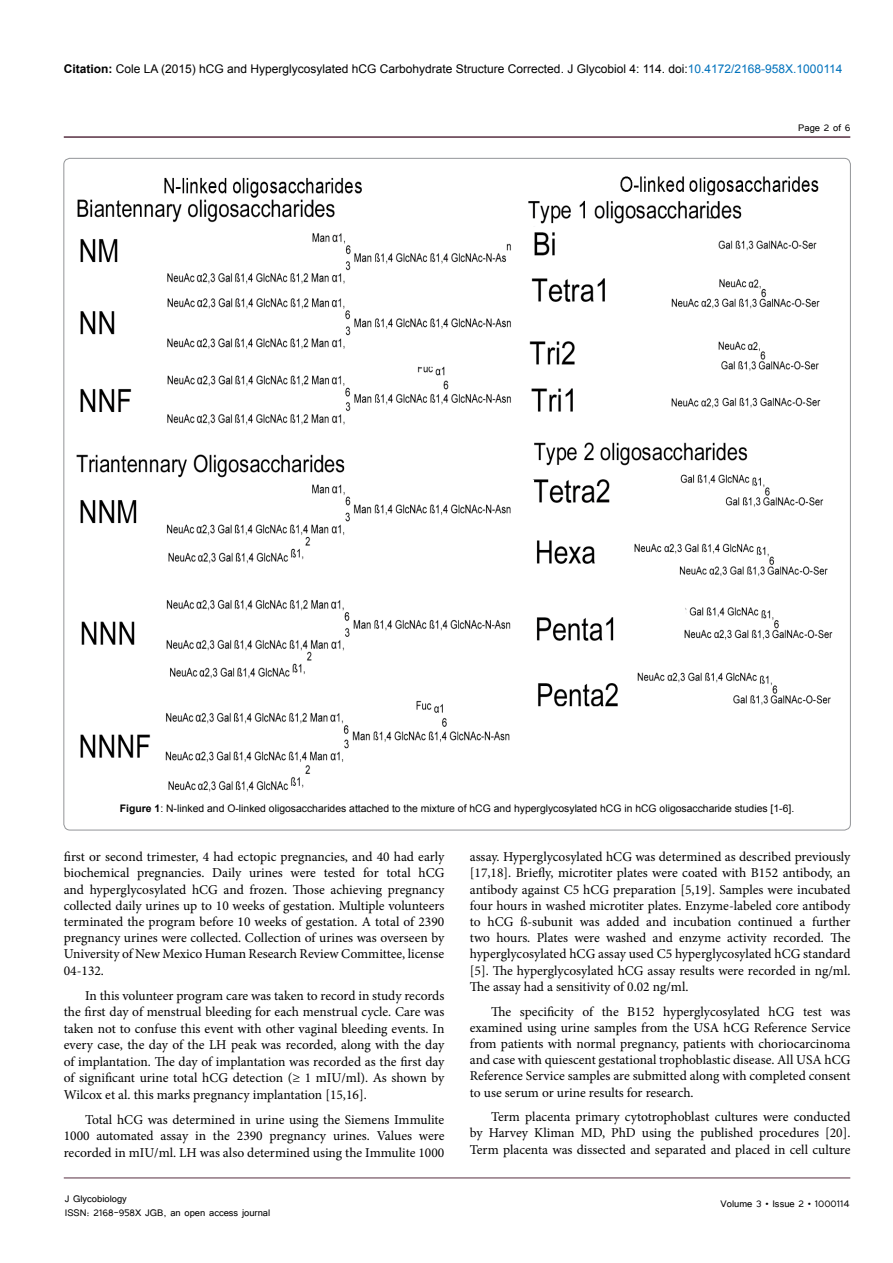
<style>
.page{position:relative;width:893px;height:1263px;background:#fff}
.page>*{position:absolute;margin:0;border:0;box-sizing:border-box;transform-origin:0 0}
.t1{font:13.5px/16.2px "Minion Pro";color:#000;text-align:justify}
.t2{font:12px "Arial";color:#000}
.t3{font:12px/14.4px "Tunga";color:#000}
.t4{font:10.35px "Arial";color:#000}
.s1{font-weight:700}
.s2{color:#0072bc}
</style>
<div class="page">
<hr style="left:64px;top:136px;width:786px;height:2px;background:#572f42">
<hr style="left:64px;top:1178px;width:786px;height:1px;background:#572f42">
<img style="left:77px;top:177px;width:756px;height:615px">
<p class="t2" style="left:64px;top:60px;width:780px"><span class="s1">Citation:</span> Cole LA (2015) hCG and Hyperglycosylated hCG Carbohydrate Structure Corrected. J Glycobiol 4: 114. doi:<span class="s2">10.4172/2168-958X.1000114</span></p>
<p class="t3" style="left:798px;top:119px;width:54px">Page 2 of 6</p>
<p class="t4" style="left:120px;top:801px;width:676px"><span class="s1">Figure 1</span>: N-linked and O-linked oligosaccharides attached to the mixture of hCG and hyperglycosylated hCG in hCG oligosaccharide studies [1-6].</p>
<p class="t1" style="left:64px;top:849px;width:382px">first or second trimester, 4 had ectopic pregnancies, and 40 had early biochemical pregnancies. Daily urines were tested for total hCG and hyperglycosylated hCG and frozen. Those achieving pregnancy collected daily urines up to 10 weeks of gestation. Multiple volunteers terminated the program before 10 weeks of gestation. A total of 2390 pregnancy urines were collected. Collection of urines was overseen by University of New Mexico Human Research Review Committee, license 04-132.</p>
<p class="t1" style="left:64px;top:987px;width:382px;text-indent:21px">In this volunteer program care was taken to record in study records the first day of menstrual bleeding for each menstrual cycle. Care was taken not to confuse this event with other vaginal bleeding events. In every case, the day of the LH peak was recorded, along with the day of implantation. The day of implantation was recorded as the first day of significant urine total hCG detection (≥ 1 mIU/ml). As shown by Wilcox et al. this marks pregnancy implantation [15,16].</p>
<p class="t1" style="left:64px;top:1111px;width:382px;text-indent:21px">Total hCG was determined in urine using the Siemens Immulite 1000 automated assay in the 2390 pregnancy urines. Values were recorded in mIU/ml. LH was also determined using the Immulite 1000</p>
<p class="t3" style="left:65px;top:1190px;width:207px">J Glycobiology<br>ISSN: 2168-958X JGB, an open access journal</p>
<p class="t1" style="left:470px;top:849px;width:382px">assay. Hyperglycosylated hCG was determined as described previously [17,18]. Briefly, microtiter plates were coated with B152 antibody, an antibody against C5 hCG preparation [5,19]. Samples were incubated four hours in washed microtiter plates. Enzyme-labeled core antibody to hCG ß-subunit was added and incubation continued a further two hours. Plates were washed and enzyme activity recorded. The hyperglycosylated hCG assay used C5 hyperglycosylated hCG standard [5]. The hyperglycosylated hCG assay results were recorded in ng/ml.<br>The assay had a sensitivity of 0.02 ng/ml.</p>
<p class="t1" style="left:470px;top:1003px;width:382px;text-indent:21px">The specificity of the B152 hyperglycosylated hCG test was examined using urine samples from the USA hCG Reference Service from patients with normal pregnancy, patients with choriocarcinoma and case with quiescent gestational trophoblastic disease. All USA hCG Reference Service samples are submitted along with completed consent to use serum or urine results for research.</p>
<p class="t1" style="left:470px;top:1109px;width:382px;text-indent:21px">Term placenta primary cytotrophoblast cultures were conducted by Harvey Kliman MD, PhD using the published procedures [20].<br>Term placenta was dissected and separated and placed in cell culture</p>
<p class="t3" style="left:721px;top:1196px;width:131px">Volume 3 • Issue 2 • 1000114</p>
</div>
